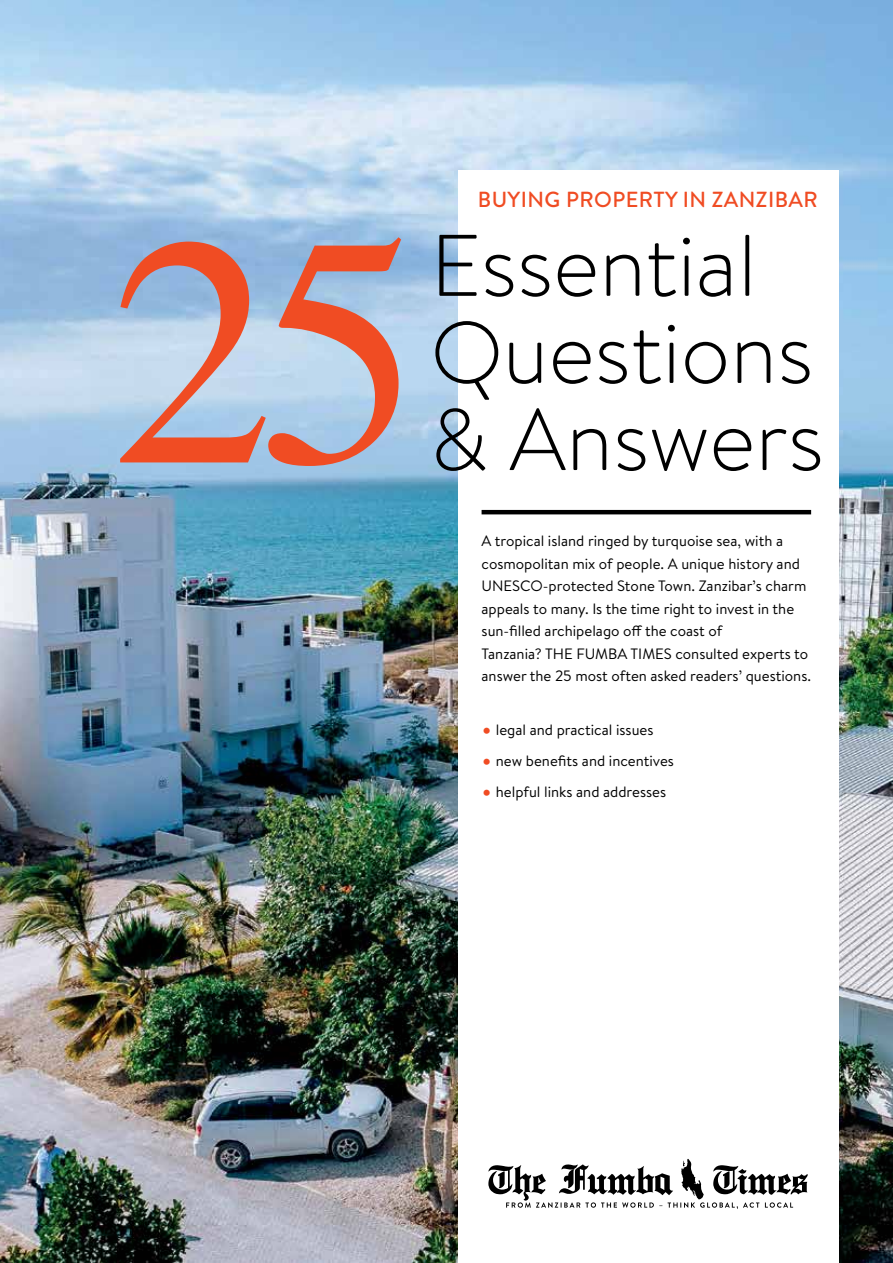
<style>
.page{position:relative;width:893px;height:1263px;background:#fff}
.page>*{position:absolute;margin:0;border:0;box-sizing:border-box;transform-origin:0 0}
.t1{font:327.75px "Times";color:#f04c23}
.t2{font:300 87.15px/87.2px "Brandon Text";color:#000}
.t3{font:500 21.9px "Brandon Text";letter-spacing:.02em;color:#f04c23}
.t4{font:15px/22.5px "Brandon Text";color:#000}
.s1{font-size:28.5px;color:#f04c23}
</style>
<div class="page">
<img style="left:0;top:0;width:893px;height:1263px">
<div style="left:459px;top:170px;width:380px;height:1093px;background:#fff"></div>
<hr style="left:482px;top:510px;width:329px;height:4px;background:#000">
<svg style="left:488px;top:1159px;width:320px;height:50px"></svg>
<h3 class="t3" style="left:478px;top:184px;width:342px">BUYING PROPERTY IN ZANZIBAR</h3>
<h1 class="t1" style="left:110px;top:46px;width:313px">25</h1>
<h2 class="t2" style="left:431px;top:219px;width:395px">Essential<br>Questions &amp; Answers</h2>
<p class="t4" style="left:482px;top:529px;width:331px">A tropical island ringed by turquoise sea, with a cosmopolitan mix of people. A unique history and UNESCO-protected Stone Town. Zanzibar’s charm appeals to many. Is the time right to invest in the sun-filled archipelago off the coast of<br>Tanzania? THE FUMBA TIMES consulted experts to answer the 25 most often asked readers’ questions.</p>
<p class="t4" style="left:482px;top:718px;width:173px"><span class="s1">•</span> legal and practical issues</p>
<p class="t4" style="left:482px;top:749px;width:194px"><span class="s1">•</span> new benefits and incentives</p>
<p class="t4" style="left:482px;top:780px;width:186px"><span class="s1">•</span> helpful links and addresses</p>
</div>
